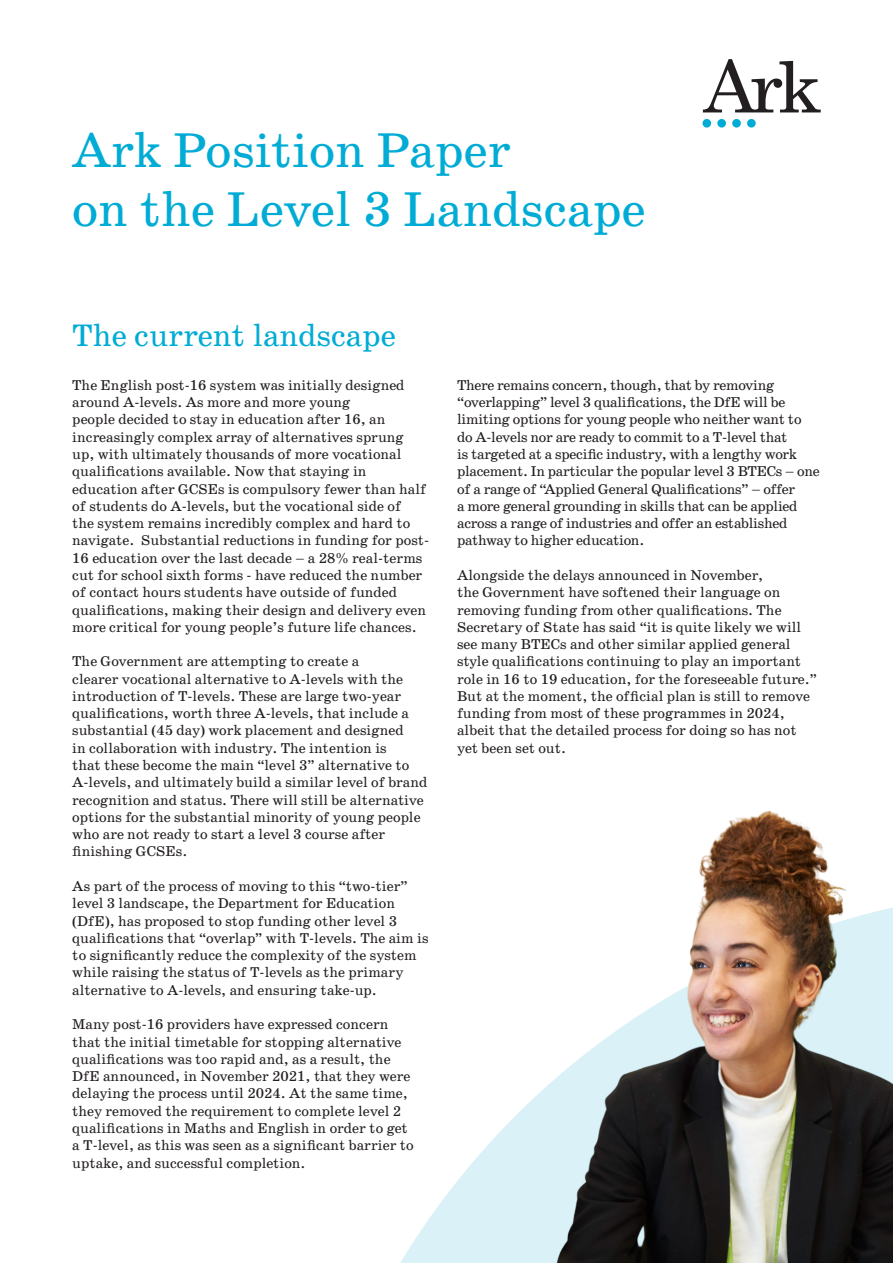
<style>
.page{position:relative;width:893px;height:1263px;background:#fff}
.page>*{position:absolute;margin:0;border:0;box-sizing:border-box;transform-origin:0 0}
.t1{font:49.5px/59.4px "School";color:#00acd5}
.t2{font:31.5px "School";color:#00acd5}
.t3{font:14.4px/17.2px "School";color:#231f20}
.t4{font:14.4px/17.2px "School";letter-spacing:-.02em;color:#231f20}
</style>
<div class="page">
<svg style="left:400px;top:1128px;width:104px;height:135px;fill:#d9f1f7"></svg>
<img style="left:504px;top:810px;width:389px;height:453px">
<div style="left:702px;top:119px;width:9px;height:9px;background:#00acd5;border-radius:50%"></div>
<div style="left:717px;top:119px;width:9px;height:9px;background:#00acd5;border-radius:50%"></div>
<div style="left:732px;top:119px;width:9px;height:9px;background:#00acd5;border-radius:50%"></div>
<div style="left:747px;top:119px;width:9px;height:9px;background:#00acd5;border-radius:50%"></div>
<svg style="left:703px;top:59px;width:118px;height:53px"></svg>
<p class="t1" style="left:72px;top:121px;width:575px">Ark Position Paper<br>on the Level 3 Landscape</p>
<p class="t2" style="left:72px;top:317px;width:325px">The current landscape</p>
<p class="t3" style="left:72px;top:376px;width:358px">The English post-16 system was initially designed around A-levels. As more and more young<br>people decided to stay in education after 16, an increasingly complex array of alternatives sprung up, with ultimately thousands of more vocational qualifications available. Now that staying in education after GCSEs is compulsory fewer than half of students do A-levels, but the vocational side of<br>the system remains incredibly complex and hard to navigate. Substantial reductions in funding for post-16 education over the last decade – a 28% real-terms cut for school sixth forms - have reduced the number of contact hours students have outside of funded qualifications, making their design and delivery even more critical for young people’s future life chances.</p>
<p class="t3" style="left:72px;top:653px;width:357px">The Government are attempting to create a<br>clearer vocational alternative to A-levels with the introduction of T-levels. These are large two-year qualifications, worth three A-levels, that include a substantial (45 day) work placement and designed<br>in collaboration with industry. The intention is<br>that these become the main “level 3” alternative to A-levels, and ultimately build a similar level of brand recognition and status. There will still be alternative options for the substantial minority of young people who are not ready to start a level 3 course after finishing GCSEs.</p>
<p class="t3" style="left:72px;top:878px;width:358px">As part of the process of moving to this “two-tier” level 3 landscape, the Department for Education (DfE), has proposed to stop funding other level 3 qualifications that “overlap” with T-levels. The aim is to significantly reduce the complexity of the system while raising the status of T-levels as the primary alternative to A-levels, and ensuring take-up.</p>
<p class="t3" style="left:72px;top:1016px;width:343px">Many post-16 providers have expressed concern that the initial timetable for stopping alternative qualifications was too rapid and, as a result, the DfE announced, in November 2021, that they were delaying the process until 2024. At the same time, they removed the requirement to complete level 2 qualifications in Maths and English in order to get a T-level, as this was seen as a significant barrier to uptake, and successful completion.</p>
<p class="t4" style="left:457px;top:376px;width:364px">There remains concern, though, that by removing “overlapping” level 3 qualifications, the DfE will be limiting options for young people who neither want to do A-levels nor are ready to commit to a T-level that<br>is targeted at a specific industry, with a lengthy work placement. In particular the popular level 3 BTECs – one of a range of “Applied General Qualifications” – offer<br>a more general grounding in skills that can be applied across a range of industries and offer an established pathway to higher education.</p>
<p class="t3" style="left:457px;top:567px;width:361px">Alongside the delays announced in November,<br>the Government have softened their language on removing funding from other qualifications. The Secretary of State has said “it is quite likely we will see many BTECs and other similar applied general style qualifications continuing to play an important role in 16 to 19 education, for the foreseeable future.” But at the moment, the official plan is still to remove funding from most of these programmes in 2024, albeit that the detailed process for doing so has not yet been set out.</p>
</div>
